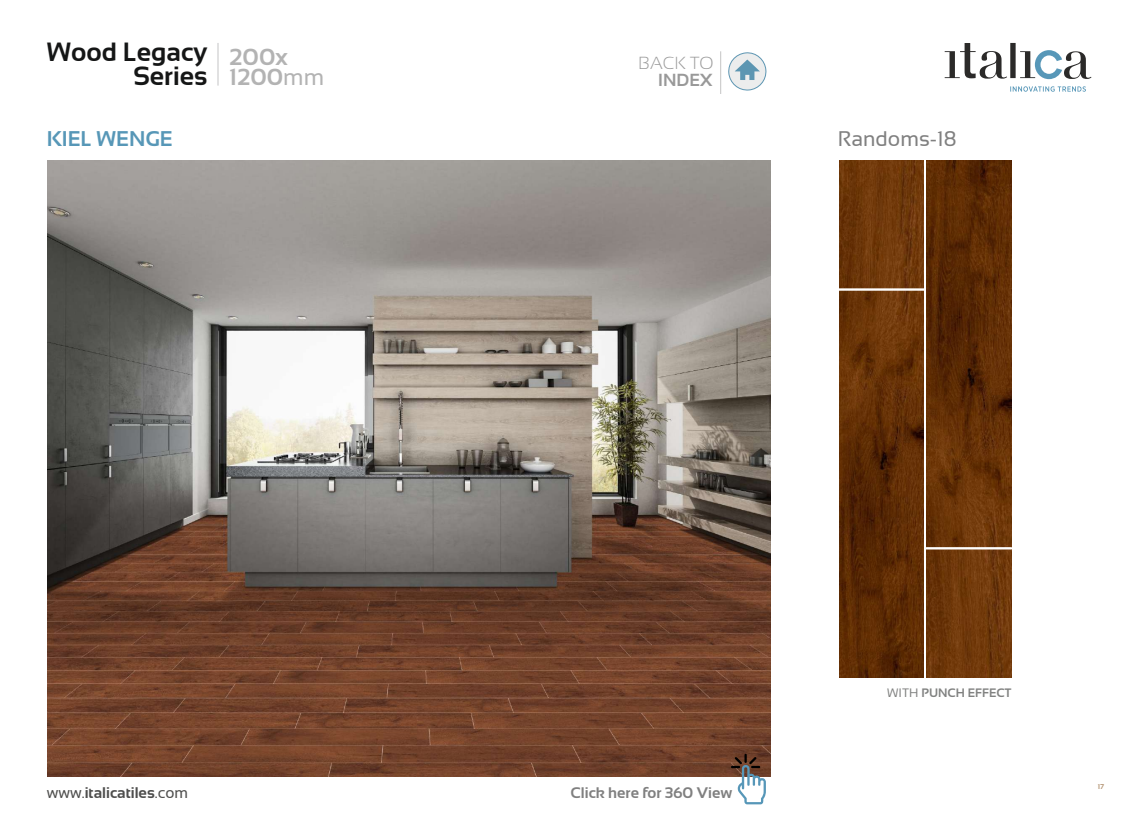
<style>
.page{position:relative;width:1134px;height:819px;background:#fff}
.page>*{position:absolute;margin:0;border:0;box-sizing:border-box;transform-origin:0 0}
.t1{font:700 26.43px/23.6px "Sansation";color:#151616;text-align:right}
.t2{font:700 23.28px/20.8px "Sansation";color:#b3b3b3}
.t3{font:700 21.35px "Sansation";color:#5797b7}
.t4{font:21.18px "Sansation";color:#808080}
.t5{font:300 17.5px "Sansation";color:#999}
.t6{font:700 17.5px "Sansation";color:#999}
.t7{font:700 15.49px "Sansation";color:#4e4e4d}
.t8{font:700 15.31px "Sansation";color:#808080}
.t9{font:700 12.25px "Sansation";color:#818281}
.t10{font:700 7px "Sansation";color:#b1906e}
.s1{font-weight:400}
</style>
<div class="page">
<svg style="left:945px;top:43px;width:146px;height:36px"></svg>
<svg style="left:1010px;top:86px;width:76px;height:6px"></svg>
<hr style="left:218px;top:43px;width:1px;height:43px;background:#c4c4c5">
<svg style="left:728px;top:52px;width:39px;height:39px"></svg>
<hr style="left:720px;top:51px;width:1px;height:43px;background:#c4c4c5">
<img style="left:47px;top:161px;width:723px;height:615px">
<img style="left:840px;top:161px;width:83px;height:516px">
<img style="left:926px;top:161px;width:85px;height:516px">
<svg style="left:839px;top:288px;width:85px;height:3px"></svg>
<svg style="left:926px;top:547px;width:86px;height:3px"></svg>
<svg style="left:731px;top:754px;width:35px;height:50px"></svg>
<h1 class="t1" style="left:47px;top:43px;width:162px">Wood Legacy<br>Series</h1>
<h2 class="t2" style="left:229px;top:48px;width:97px">200x<br>1200<span class="s1">mm</span></h2>
<p class="t5" style="left:639px;top:56px;width:76px">BACK TO</p>
<p class="t6" style="left:658px;top:73px;width:56px">INDEX</p>
<h3 class="t3" style="left:47px;top:130px;width:127px">KIEL WENGE</h3>
<h3 class="t4" style="left:838px;top:131px;width:120px">Randoms-18</h3>
<p class="t9" style="left:887px;top:688px;width:126px"><span class="s1">WITH</span> PUNCH EFFECT</p>
<p class="t7" style="left:47px;top:786px;width:143px"><span class="s1">www.</span>italicatiles<span class="s1">.com</span></p>
<p class="t8" style="left:571px;top:787px;width:163px">Click here for 360 View</p>
<p class="t10" style="left:1098px;top:784px;width:8px">17</p>
</div>
